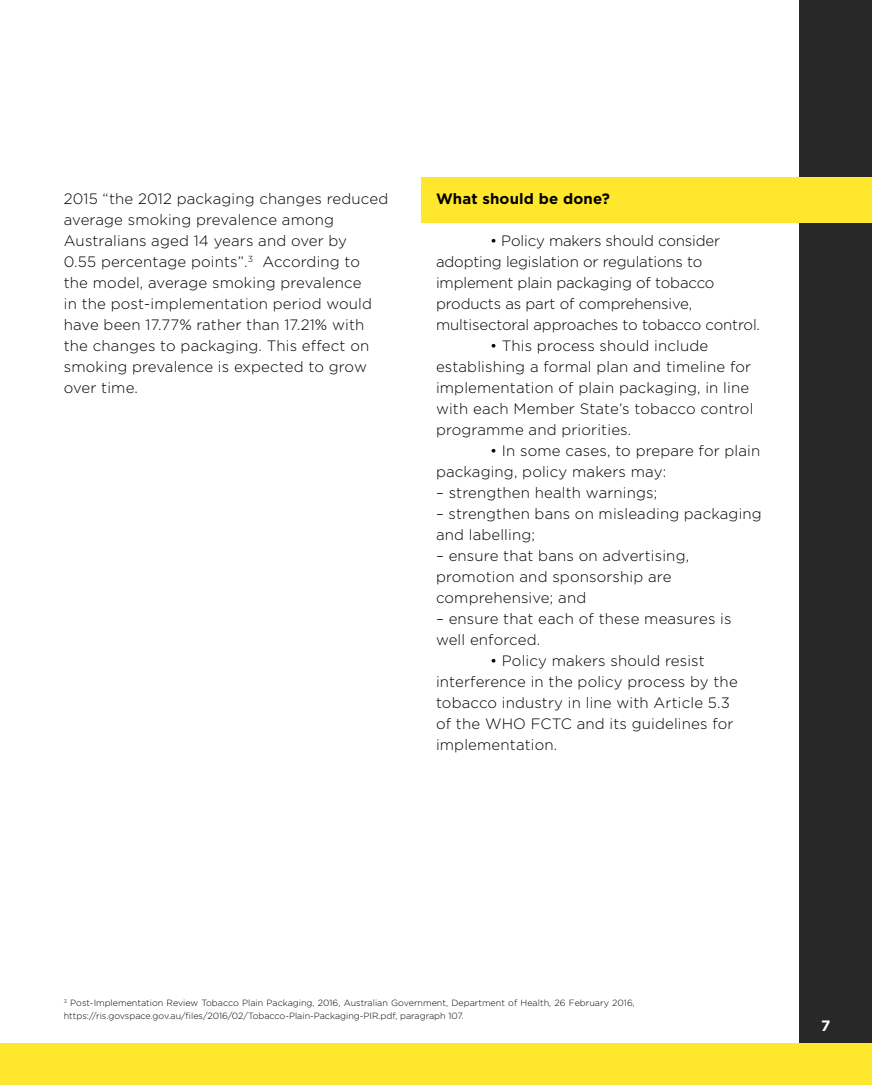
<style>
.page{position:relative;width:872px;height:1085px;background:#fff}
.page>*{position:absolute;margin:0;border:0;box-sizing:border-box;transform-origin:0 0}
.t1{font:300 15px/21px "Gotham";letter-spacing:.01em;color:#000}
.t2{font:300 15px/21px "Gotham";letter-spacing:-.01em;color:#000}
.t3{font:700 15px "Gotham";letter-spacing:.01em;color:#000}
.t4{font:700 15px "Gotham";color:#fff}
.t5{font:300 9px/13.5px "Gotham";color:#000}
</style>
<div class="page">
<div style="left:799px;top:0;width:73px;height:1084px;background:#292829"></div>
<div style="left:0;top:1043px;width:872px;height:41px;background:#ffe72d"></div>
<div style="left:421px;top:177px;width:451px;height:46px;background:#ffe72d"></div>
<p class="t1" style="left:64px;top:188px;width:326px">2015 “the 2012 packaging changes reduced average smoking prevalence among Australians aged 14 years and over by<br>0.55 percentage points”.<sup>3</sup> According to<br>the model, average smoking prevalence<br>in the post-implementation period would have been 17.77% rather than 17.21% with the changes to packaging. This effect on smoking prevalence is expected to grow over time.</p>
<p class="t3" style="left:436px;top:190px;width:175px">What should be done?</p>
<p class="t2" style="left:436px;top:230px;width:325px;text-indent:54px">• Policy makers should consider adopting legislation or regulations to implement plain packaging of tobacco products as part of comprehensive, multisectoral approaches to tobacco control.</p>
<p class="t1" style="left:436px;top:335px;width:319px;text-indent:54px">• This process should include establishing a formal plan and timeline for implementation of plain packaging, in line with each Member State’s tobacco control programme and priorities.</p>
<p class="t1" style="left:436px;top:440px;width:326px;text-indent:54px">• In some cases, to prepare for plain packaging, policy makers may:</p>
<p class="t1" style="left:436px;top:482px;width:223px">– strengthen health warnings;</p>
<p class="t1" style="left:436px;top:503px;width:327px">– strengthen bans on misleading packaging and labelling;</p>
<p class="t1" style="left:436px;top:545px;width:255px">– ensure that bans on advertising, promotion and sponsorship are comprehensive; and</p>
<p class="t1" style="left:436px;top:608px;width:297px">– ensure that each of these measures is well enforced.</p>
<p class="t1" style="left:436px;top:650px;width:303px;text-indent:54px">• Policy makers should resist interference in the policy process by the tobacco industry in line with Article 5.3 of the WHO FCTC and its guidelines for implementation.</p>
<p class="t5" style="left:64px;top:995px;width:572px"><sup>3</sup> Post-Implementation Review Tobacco Plain Packaging, 2016, Australian Government, Department of Health, 26 February 2016, https://ris.govspace.gov.au/files/2016/02/Tobacco-Plain-Packaging-PIR.pdf, paragraph 107.</p>
<p class="t4" style="left:821px;top:1017px;width:11px">7</p>
</div>
